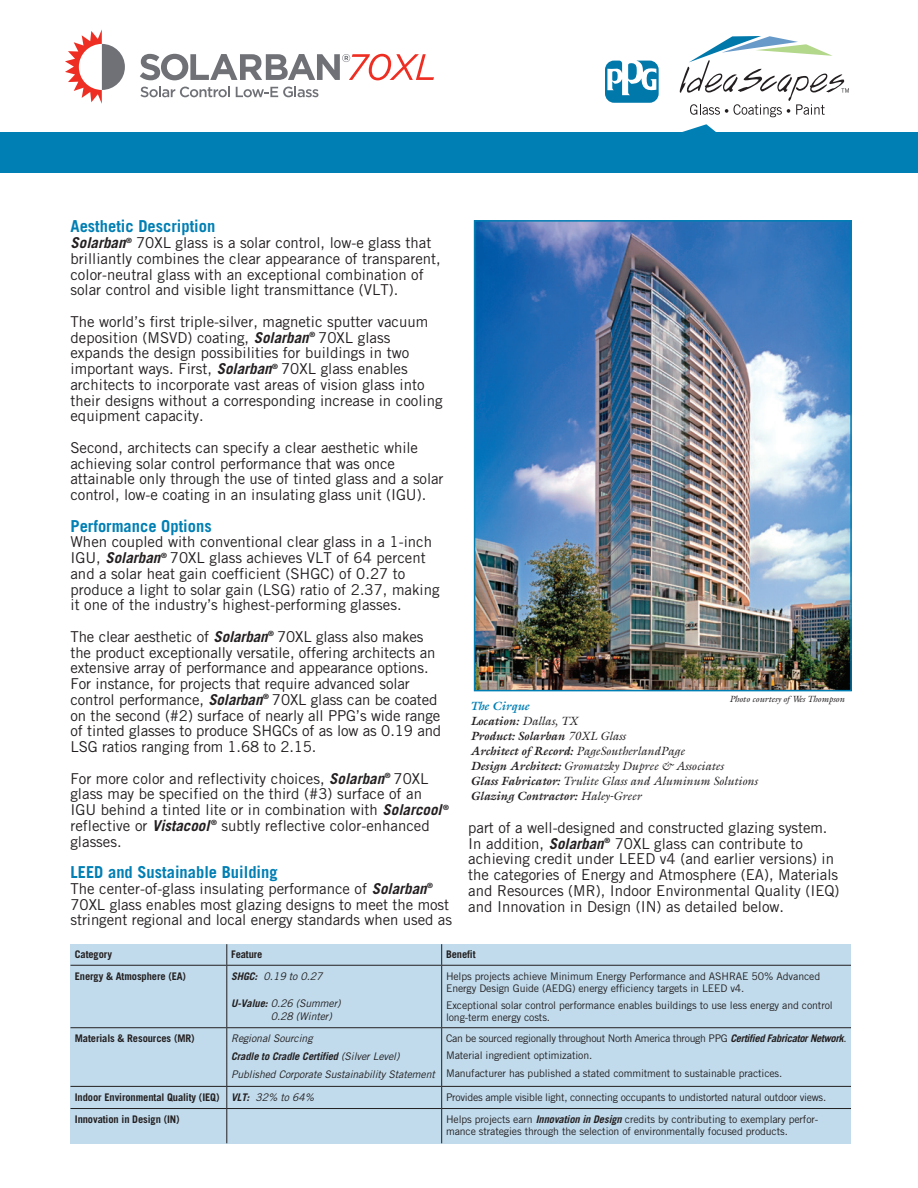
<style>
.page{position:relative;width:918px;height:1188px;background:#fff}
.page>*{position:absolute;margin:0;border:0;box-sizing:border-box;transform-origin:0 0}
.t1{font:700 16.5px "Trade Gothic LT Std";color:#007fb4}
.t2{font:15px/15.8px "Trade Gothic LT Std";color:#231f20}
.t3{font:italic 12px/15px "Galliard";color:#231f20}
.t4{font:10.5px/12px "Trade Gothic LT Std";letter-spacing:-.01em;color:#231f20}
.t5{font:italic 10.5px/18px "Trade Gothic LT Std";letter-spacing:-.01em;color:#231f20}
.t6{font:700 10.5px "Trade Gothic LT Std";letter-spacing:-.01em;color:#231f20}
.t7{font:italic 9px "Galliard";color:#231f20}
.s1{font-weight:700;font-style:italic}
.s2{font-weight:700;color:#007fb4}
.s3{font-weight:700}
.s4{font-style:italic}
.s5{font-weight:400;font-style:italic}
</style>
<div class="page">
<img style="left:477px;top:223px;width:372px;height:465px">
<div style="left:474px;top:220px;width:378px;height:471px;border:2px solid #007fb4"></div>
<div style="left:70px;top:944px;width:781px;height:200px;background:#c1dbec"></div>
<svg style="left:226px;top:944px;width:1px;height:21px"></svg>
<svg style="left:441px;top:944px;width:1px;height:21px"></svg>
<hr style="left:70px;top:965px;width:157px;height:1px;background:#231f20">
<hr style="left:227px;top:965px;width:215px;height:1px;background:#231f20">
<hr style="left:226px;top:966px;width:1px;height:61px;background:#231f20">
<hr style="left:442px;top:965px;width:409px;height:1px;background:#231f20">
<hr style="left:441px;top:966px;width:1px;height:61px;background:#231f20">
<hr style="left:70px;top:1027px;width:157px;height:1px;background:#231f20">
<hr style="left:227px;top:1027px;width:215px;height:1px;background:#231f20">
<hr style="left:226px;top:1028px;width:1px;height:58px;background:#231f20">
<hr style="left:442px;top:1027px;width:409px;height:1px;background:#231f20">
<hr style="left:441px;top:1028px;width:1px;height:58px;background:#231f20">
<hr style="left:70px;top:1086px;width:157px;height:1px;background:#231f20">
<hr style="left:227px;top:1086px;width:215px;height:1px;background:#231f20">
<svg style="left:226px;top:1087px;width:1px;height:21px"></svg>
<hr style="left:442px;top:1086px;width:409px;height:1px;background:#231f20">
<svg style="left:441px;top:1087px;width:1px;height:21px"></svg>
<hr style="left:70px;top:1108px;width:157px;height:1px;background:#231f20">
<hr style="left:227px;top:1108px;width:215px;height:1px;background:#231f20">
<hr style="left:226px;top:1109px;width:1px;height:34px;background:#231f20">
<hr style="left:442px;top:1108px;width:409px;height:1px;background:#231f20">
<hr style="left:441px;top:1109px;width:1px;height:34px;background:#231f20">
<div style="left:0;top:133px;width:918px;height:40px;background:#007fb4"></div>
<svg style="left:679px;top:124px;width:38px;height:9px"></svg>
<svg style="left:605px;top:61px;width:54px;height:42px"></svg>
<svg style="left:679px;top:36px;width:170px;height:81px"></svg>
<svg style="left:65px;top:29px;width:60px;height:75px"></svg>
<svg style="left:140px;top:86px;width:90px;height:11px"></svg>
<svg style="left:236px;top:86px;width:82px;height:11px"></svg>
<svg style="left:140px;top:54px;width:294px;height:26px"></svg>
<p class="t1" style="left:70px;top:216px;width:146px">Aesthetic Description</p>
<p class="t2" style="left:70px;top:235px;width:372px"><span class="s1">Solarban</span><sup>®</sup> 70XL glass is a solar control, low-e glass that brilliantly combines the clear appearance of transparent, color-neutral glass with an exceptional combination of solar control and visible light transmittance (VLT).</p>
<p class="t2" style="left:70px;top:314px;width:374px">The world’s first triple-silver, magnetic sputter vacuum deposition (MSVD) coating, <span class="s1">Solarban</span><sup>®</sup> 70XL glass expands the design possibilities for buildings in two important ways. First, <span class="s1">Solarban</span><sup>®</sup> 70XL glass enables architects to incorporate vast areas of vision glass into their designs without a corresponding increase in cooling equipment capacity.</p>
<p class="t2" style="left:70px;top:440px;width:375px">Second, architects can specify a clear aesthetic while achieving solar control performance that was once attainable only through the use of tinted glass and a solar control, low-e coating in an insulating glass unit (IGU).</p>
<p class="t1" style="left:70px;top:516px;width:143px">Performance Options</p>
<p class="t2" style="left:70px;top:534px;width:371px">When coupled with conventional clear glass in a 1-inch IGU, <span class="s1">Solarban</span><sup>®</sup> 70XL glass achieves VLT of 64 percent and a solar heat gain coefficient (SHGC) of 0.27 to produce a light to solar gain (LSG) ratio of 2.37, making it one of the industry’s highest-performing glasses.</p>
<p class="t2" style="left:70px;top:629px;width:372px">The clear aesthetic of <span class="s1">Solarban</span><sup>®</sup> 70XL glass also makes the product exceptionally versatile, offering architects an extensive array of performance and appearance options.<br>For instance, for projects that require advanced solar control performance, <span class="s1">Solarban</span><sup>®</sup> 70XL glass can be coated on the second (#2) surface of nearly all PPG’s wide range of tinted glasses to produce SHGCs of as low as 0.19 and LSG ratios ranging from 1.68 to 2.15.</p>
<p class="t2" style="left:70px;top:770px;width:380px">For more color and reflectivity choices, <span class="s1">Solarban</span><sup>®</sup> 70XL glass may be specified on the third (#3) surface of an IGU behind a tinted lite or in combination with <span class="s1">Solarcool</span> <sup>® </sup>reflective or <span class="s1">Vistacool</span> <sup>®</sup> subtly reflective color-enhanced glasses.</p>
<p class="t1" style="left:70px;top:862px;width:209px">LEED and Sustainable Building</p>
<p class="t2" style="left:70px;top:881px;width:383px">The center-of-glass insulating performance of <span class="s1">Solarban</span><sup>®<br></sup>70XL glass enables most glazing designs to meet the most stringent regional and local energy standards when used as</p>
<p class="t7" style="left:729px;top:693px;width:117px">Photo courtesy of Wes Thompson</p>
<p class="t3" style="left:471px;top:698px;width:288px"><span class="s2">The Cirque<br></span><span class="s3">Location:</span> Dallas, TX<br><span class="s3">Product: Solarban</span> 70XL Glass<br><span class="s3">Architect of Record:</span> PageSoutherlandPage<br><span class="s3">Design Architect:</span> Gromatzky Dupree &amp; Associates<br><span class="s3">Glass Fabricator:</span> Trulite Glass and Aluminum Solutions <span class="s3">Glazing Contractor:</span> Haley-Greer</p>
<p class="t2" style="left:468px;top:819px;width:373px">part of a well-designed and constructed glazing system.<br>In addition, <span class="s1">Solarban</span><sup>®</sup> 70XL glass can contribute to achieving credit under LEED v4 (and earlier versions) in the categories of Energy and Atmosphere (EA), Materials and Resources (MR), Indoor Environmental Quality (IEQ) and Innovation in Design (IN) as detailed below.</p>
<p class="t6" style="left:75px;top:948px;width:39px">Category</p>
<p class="t6" style="left:231px;top:948px;width:33px">Feature</p>
<p class="t6" style="left:446px;top:948px;width:31px">Benefit</p>
<p class="t6" style="left:75px;top:969px;width:113px">Energy &amp; Atmosphere (EA)</p>
<p class="t5" style="left:231px;top:967px;width:93px"><span class="s3">SHGC:</span> 0.19 to 0.27</p>
<p class="t5" style="left:271px;top:998px;width:71px;line-height:12.6px;text-indent:-40px"><span class="s3">U-Value:</span> 0.26 (Summer)<br>0.28 (Winter)</p>
<p class="t4" style="left:446px;top:970px;width:376px">Helps projects achieve Minimum Energy Performance and ASHRAE 50% Advanced<br>Energy Design Guide (AEDG) energy efficiency targets in LEED v4.</p>
<p class="t4" style="left:446px;top:999px;width:388px">Exceptional solar control performance enables buildings to use less energy and control long-term energy costs.</p>
<p class="t6" style="left:75px;top:1032px;width:121px">Materials &amp; Resources (MR)</p>
<p class="t5" style="left:231px;top:1030px;width:205px">Regional Sourcing<br><span class="s3">Cradle to Cradle Certified</span> (Silver Level)<br>Published Corporate Sustainability Statement</p>
<p class="t4" style="left:446px;top:1029px;width:402px;line-height:17.4px">Can be sourced regionally throughout North America through PPG <span class="s1">Certified Fabricator Network</span>.<br>Material ingredient optimization.<br>Manufacturer has published a stated commitment to sustainable practices.</p>
<p class="t6" style="left:75px;top:1091px;width:241px">Indoor Environmental Quality (IEQ) <span class="s4">VLT:</span> <span class="s5">32% to 64%</span></p>
<p class="t4" style="left:446px;top:1091px;width:382px">Provides ample visible light, connecting occupants to undistorted natural outdoor views.</p>
<p class="t6" style="left:75px;top:1113px;width:106px">Innovation in Design (IN)</p>
<p class="t4" style="left:446px;top:1113px;width:374px">Helps projects earn <span class="s1">Innovation in Design</span> credits by contributing to exemplary perfor&shy;mance strategies through the selection of environmentally focused products.</p>
</div>
